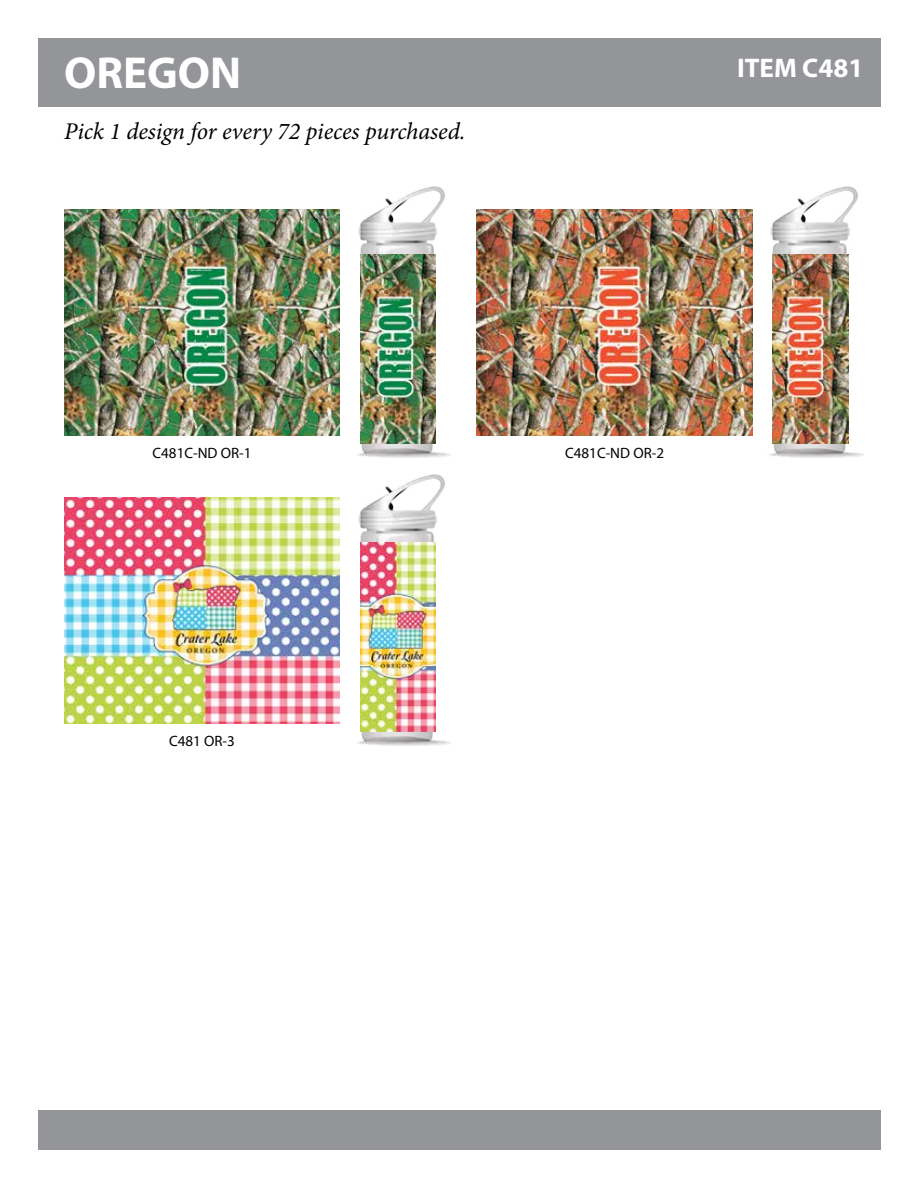
<style>
.page{position:relative;width:918px;height:1188px;background:#fff}
.page>*{position:absolute;margin:0;border:0;box-sizing:border-box;transform-origin:0 0}
.t1{font:700 45px "Myriad Pro";color:#fff}
.t2{font:700 27px "Myriad Pro";color:#fff}
.t3{font:italic 24px "Minion Pro";letter-spacing:-.005em;color:#000}
.t4{font:15px "Myriad Pro";color:#000}
</style>
<div class="page">
<div style="left:38px;top:39px;width:842px;height:68px;background:#939598"></div>
<div style="left:38px;top:1110px;width:842px;height:40px;background:#939598"></div>
<img style="left:477px;top:210px;width:275px;height:226px">
<img style="left:64px;top:210px;width:276px;height:226px">
<img style="left:769px;top:186px;width:94px;height:272px">
<img style="left:357px;top:186px;width:94px;height:272px">
<img style="left:773px;top:255px;width:75px;height:189px">
<img style="left:360px;top:255px;width:75px;height:189px">
<img style="left:64px;top:497px;width:276px;height:226px">
<img style="left:357px;top:474px;width:94px;height:272px">
<img style="left:360px;top:543px;width:75px;height:188px">
<h1 class="t1" style="left:64px;top:43px;width:178px">OREGON</h1>
<p class="t2" style="left:737px;top:51px;width:128px">ITEM C481</p>
<p class="t3" style="left:64px;top:115px;width:403px">Pick 1 design for every 72 pieces purchased.</p>
<p class="t4" style="left:153px;top:444px;width:100px">C481C-ND OR-1</p>
<p class="t4" style="left:565px;top:444px;width:100px">C481C-ND OR-2</p>
<p class="t4" style="left:169px;top:732px;width:67px">C481 OR-3</p>
</div>
